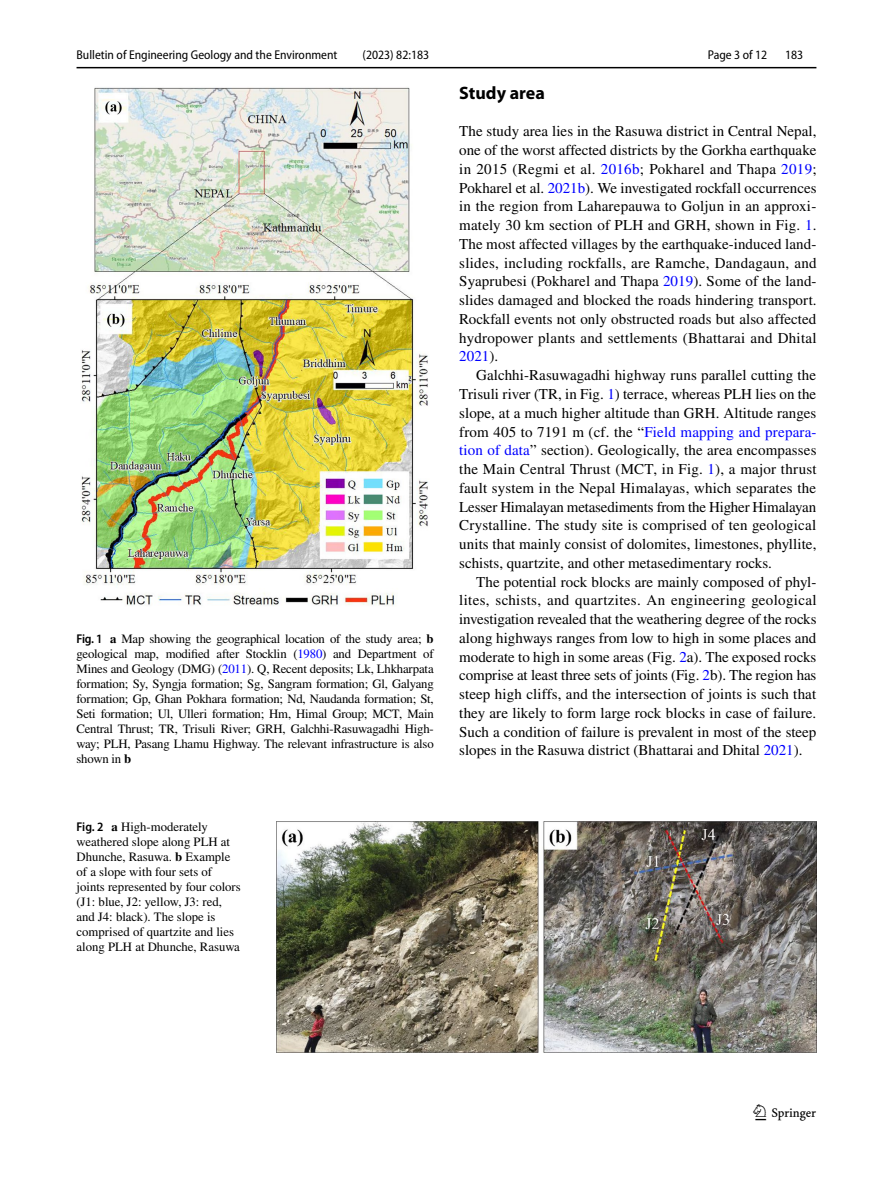
<style>
.page{position:relative;width:893px;height:1187px;background:#fff}
.page>*{position:absolute;margin:0;border:0;box-sizing:border-box;transform-origin:0 0}
.t1{font:22.5px "Springnew Regular 3";color:#000}
.t2{font:700 18px "Myriad Pro";color:#000}
.t3{font:15px/18.8px "STIX";letter-spacing:.005em;color:#000;text-align:justify}
.t4{font:12.75px/15px "STIX";color:#000;text-align:justify}
.t5{font:semi-condensed 12.75px "Myriad Pro";color:#000}
.s1{font-family:"Myriad Pro";font-weight:600;font-stretch:semi-condensed}
.s2{font-weight:700}
.s3{color:#00f}
</style>
<div class="page">
<hr style="left:77px;top:67px;width:739px;height:1px;background:#000">
<img style="left:81px;top:87px;width:347px;height:519px">
<img style="left:276px;top:821px;width:540px;height:231px">
<p class="t5" style="left:77px;top:48px;width:263px">Bulletin of Engineering Geology and the Environment</p>
<p class="t5" style="left:363px;top:48px;width:68px">(2023) 82:183</p>
<p class="t4" style="left:77px;top:632px;width:359px"><span class="s1">Fig. 1</span> <span class="s2">a</span> Map showing the geographical location of the study area; <span class="s2">b </span>geological map, modified after Stocklin (<span class="s3">1980</span>) and Department of Mines and Geology (DMG) (<span class="s3">2011</span>). Q, Recent deposits; Lk, Lhkharpata formation; Sy, Syngja formation; Sg, Sangram formation; Gl, Galyang formation; Gp, Ghan Pokhara formation; Nd, Naudanda formation; St, Seti formation; Ul, Ulleri formation; Hm, Himal Group; MCT, Main Central Thrust; TR, Trisuli River; GRH, Galchhi-Rasuwagadhi High&shy;way; PLH, Pasang Lhamu Highway. The relevant infrastructure is also shown in <span class="s2">b</span></p>
<p class="t4" style="left:77px;top:820px;width:166px;text-align:left"><span class="s1">Fig. 2</span> <span class="s2">a</span> High-moderately weathered slope along PLH at<br>Dhunche, Rasuwa. <span class="s2">b</span> Example of a slope with four sets of joints represented by four colors (J1: blue, J2: yellow, J3: red, and J4: black). The slope is comprised of quartzite and lies along PLH at Dhunche, Rasuwa</p>
<p class="t5" style="left:708px;top:48px;width:61px">Page 3 of 12</p>
<p class="t5" style="left:785px;top:48px;width:20px">183</p>
<p class="t2" style="left:459px;top:81px;width:87px">Study area</p>
<p class="t3" style="left:459px;top:123px;width:359px">The study area lies in the Rasuwa district in Central Nepal, one of the worst affected districts by the Gorkha earthquake in 2015 (Regmi et al. <span class="s3">2016b</span>; Pokharel and Thapa <span class="s3">2019</span>; Pokharel et al. <span class="s3">2021b</span>). We investigated rockfall occurrences in the region from Laharepauwa to Goljun in an approxi&shy;mately 30 km section of PLH and GRH, shown in Fig. <span class="s3">1</span>.<br>The most affected villages by the earthquake-induced land&shy;slides, including rockfalls, are Ramche, Dandagaun, and Syaprubesi (Pokharel and Thapa <span class="s3">2019</span>). Some of the land&shy;slides damaged and blocked the roads hindering transport.<br>Rockfall events not only obstructed roads but also affected hydropower plants and settlements (Bhattarai and Dhital <span class="s3">2021</span>).</p>
<p class="t3" style="left:459px;top:367px;width:359px;text-indent:17px">Galchhi-Rasuwagadhi highway runs parallel cutting the Trisuli river (TR, in Fig. <span class="s3">1</span>) terrace, whereas PLH lies on the slope, at a much higher altitude than GRH. Altitude ranges from 405 to 7191 m (cf. the “<span class="s3">Field mapping and prepara&shy;tion of data</span>” section). Geologically, the area encompasses the Main Central Thrust (MCT, in Fig. <span class="s3">1</span>), a major thrust fault system in the Nepal Himalayas, which separates the Lesser Himalayan metasediments from the Higher Himalayan Crystalline. The study site is comprised of ten geological units that mainly consist of dolomites, limestones, phyllite, schists, quartzite, and other metasedimentary rocks.</p>
<p class="t3" style="left:459px;top:573px;width:359px;text-indent:17px">The potential rock blocks are mainly composed of phyl&shy;lites, schists, and quartzites. An engineering geological investigation revealed that the weathering degree of the rocks along highways ranges from low to high in some places and moderate to high in some areas (Fig. <span class="s3">2</span>a). The exposed rocks comprise at least three sets of joints (Fig. <span class="s3">2</span>b). The region has steep high cliffs, and the intersection of joints is such that they are likely to form large rock blocks in case of failure.<br>Such a condition of failure is prevalent in most of the steep slopes in the Rasuwa district (Bhattarai and Dhital <span class="s3">2021</span>).</p>
<h1 class="t1" style="left:755px;top:1104px;width:62px">1 3</h1>
</div>
